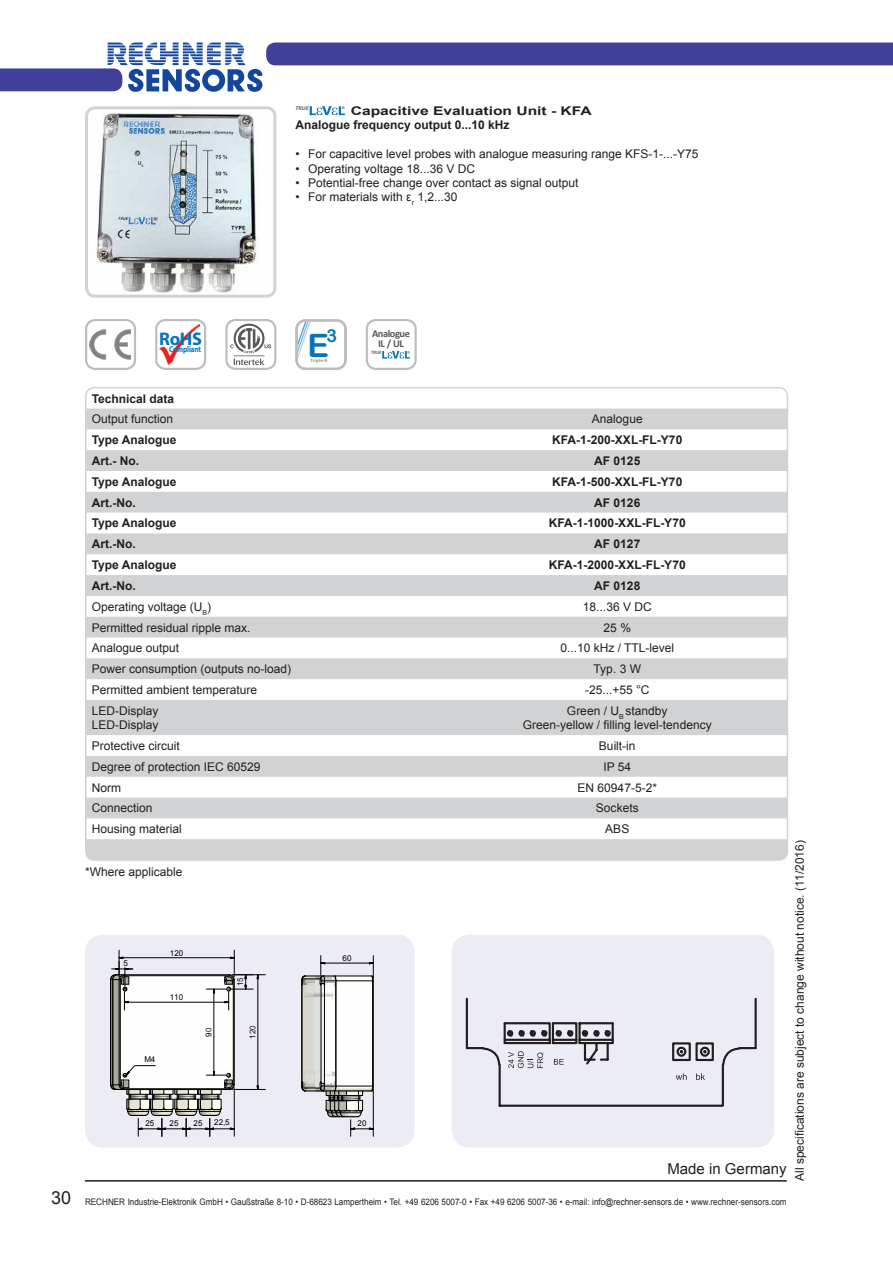
<style>
.page{position:relative;width:893px;height:1263px;background:#fff}
.page>*{position:absolute;margin:0;border:0;box-sizing:border-box;transform-origin:0 0}
.t1{font:32.25px "Arial Rounded MT Bold";color:#0374bc}
.t2{font:700 18.3px "Myriad Pro";color:#0374bc}
.t3{font:18px "Arial";color:#221e1f}
.t4{font:17.85px "Arial Rounded MT Bold";color:#0374bc}
.t5{font:15px "Arial";color:#221e1f}
.t6{font:12px/14.4px "Arial";color:#221e1f}
.t7{font:700 12px "Arial";color:#221e1f}
.t8{font:700 12px/14.4px "Arial";color:#221e1f;scale:1.3 1}
.t9{font:700 10.5px/10.5px "Calibri";letter-spacing:-.045em;color:#57585a;text-align:center}
.t10{font:9px "Arial";color:#221e1f;scale:.9 1}
.t11{font:700 8.4px "Myriad Pro";color:#0374bc;scale:.82 1}
.t12{font:8.25px "Myriad Pro";color:#4e5152;scale:1.05 1}
.t13{font:7.95px "Arial";letter-spacing:-.01em;color:#000}
.t14{font:7.95px "Arial";color:#221e1f}
.t15{font:7.05px "Myriad Pro";color:#4e5152;scale:.96 1}
.t16{font:italic 700 5.55px "Myriad Pro";color:#656969;scale:1.05 1}
.t17{font:italic 700 4.65px "Myriad Pro";color:#656969;scale:.96 1}
.t18{font:4.5px "Arial Rounded MT Bold";letter-spacing:.02em;color:#808284}
.s1{color:#221e1f}
.s2{color:#000}
</style>
<div class="page">
<hr style="left:85px;top:1180px;width:702px;height:1px;background:#221e1f">
<svg style="left:0;top:43px;width:893px;height:49px"></svg>
<div style="left:452px;top:935px;width:322px;height:213px;background:#ececf5;border-radius:18px"></div>
<div style="left:85px;top:935px;width:330px;height:213px;background:#ececf5;border-radius:18px"></div>
<hr style="left:233px;top:1089px;width:32px;height:1px;background:#000">
<hr style="left:233px;top:974px;width:32px;height:1px;background:#000">
<svg style="left:301px;top:955px;width:73px;height:181px"></svg>
<hr style="left:373px;top:1089px;width:1px;height:47px;background:#000">
<svg style="left:110px;top:950px;width:149px;height:186px"></svg>
<svg style="left:465px;top:997px;width:292px;height:110px"></svg>
<img style="left:89px;top:110px;width:183px;height:184px">
<div style="left:85px;top:106px;width:191px;height:192px;border:3px solid #d1d2d4;border-radius:9px"></div>
<svg style="left:310px;top:106px;width:35px;height:9px"></svg>
<svg style="left:296px;top:319px;width:51px;height:51px"></svg>
<div style="left:85px;top:319px;width:51px;height:51px;border:2px solid #bbbdbf;border-radius:9px"></div>
<svg style="left:90px;top:330px;width:41px;height:30px"></svg>
<div style="left:155px;top:319px;width:51px;height:51px;border:2px solid #bbbdbf;border-radius:9px"></div>
<img style="left:160px;top:325px;width:40px;height:39px">
<div style="left:366px;top:319px;width:51px;height:51px;border:2px solid #bbbdbf;border-radius:9px"></div>
<svg style="left:382px;top:351px;width:28px;height:8px"></svg>
<div style="left:225px;top:319px;width:51px;height:51px;border:2px solid #bbbdbf;border-radius:9px"></div>
<svg style="left:230px;top:324px;width:41px;height:41px"></svg>
<svg style="left:88px;top:408px;width:699px;height:450px;fill:#d1d2d4"></svg>
<div style="left:85px;top:387px;width:703px;height:474px;border:2px solid #d1d2d4;border-radius:9px"></div>
<p class="t8" style="left:296px;top:105px;width:229px;text-indent:55px">Capacitive Evaluation Unit - KFA<br>Analogue frequency output 0...10 kHz</p>
<p class="t6" style="left:296px;top:147px;width:404px">• For capacitive level probes with analogue measuring range KFS-1-...-Y75</p>
<p class="t6" style="left:296px;top:161px;width:181px">• Operating voltage 18...36 V DC</p>
<p class="t6" style="left:296px;top:176px;width:284px">• Potential-free change over contact as signal output</p>
<p class="t6" style="left:296px;top:190px;width:163px">• For materials with ε<sub>r</sub> 1,2...30</p>
<p class="t16" style="left:296px;top:105px;width:14px">TRUE</p>
<p class="t12" style="left:341px;top:104px;width:5px">®</p>
<h3 class="t3" style="left:51px;top:1191px;width:22px">30</h3>
<h1 class="t1" style="left:308px;top:334px;width:23px">E</h1>
<h3 class="t4" style="left:327px;top:329px;width:12px">3</h3>
<p class="t18" style="left:310px;top:358px;width:19px">Triple-E</p>
<h2 class="t2" style="left:159px;top:332px;width:44px">RoHS</h2>
<p class="t9" style="left:372px;top:329px;width:39px">Analogue<br>IL / UL</p>
<p class="t17" style="left:371px;top:350px;width:12px">TRUE</p>
<p class="t15" style="left:407px;top:349px;width:4px">®</p>
<p class="t11" style="left:169px;top:346px;width:41px">Compliant</p>
<p class="t7" style="left:92px;top:394px;width:84px">Technical data</p>
<p class="t6" style="left:92px;top:413px;width:83px">Output function</p>
<p class="t6" style="left:592px;top:412px;width:52px">Analogue</p>
<p class="t7" style="left:92px;top:435px;width:86px">Type Analogue</p>
<p class="t7" style="left:552px;top:435px;width:132px">KFA-1-200-XXL-FL-Y70</p>
<p class="t7" style="left:92px;top:456px;width:49px">Art.- No.</p>
<p class="t7" style="left:594px;top:456px;width:48px">AF 0125</p>
<p class="t7" style="left:92px;top:477px;width:86px">Type Analogue</p>
<p class="t7" style="left:552px;top:477px;width:132px">KFA-1-500-XXL-FL-Y70</p>
<p class="t7" style="left:92px;top:498px;width:45px">Art.-No.</p>
<p class="t7" style="left:594px;top:498px;width:48px">AF 0126</p>
<p class="t7" style="left:92px;top:519px;width:86px">Type Analogue</p>
<p class="t7" style="left:549px;top:519px;width:138px">KFA-1-1000-XXL-FL-Y70</p>
<p class="t7" style="left:92px;top:539px;width:45px">Art.-No.</p>
<p class="t7" style="left:594px;top:539px;width:48px">AF 0127</p>
<p class="t7" style="left:92px;top:560px;width:86px">Type Analogue</p>
<p class="t7" style="left:549px;top:560px;width:138px">KFA-1-2000-XXL-FL-Y70</p>
<p class="t7" style="left:92px;top:581px;width:45px">Art.-No.</p>
<p class="t7" style="left:594px;top:581px;width:48px">AF 0128</p>
<p class="t6" style="left:92px;top:599px;width:121px">Operating voltage (U<sub>B</sub>)</p>
<p class="t6" style="left:583px;top:599px;width:70px">18...36 V DC</p>
<p class="t6" style="left:92px;top:621px;width:160px">Permitted residual ripple max.</p>
<p class="t6" style="left:604px;top:621px;width:29px">25 %</p>
<p class="t6" style="left:92px;top:641px;width:89px">Analogue output</p>
<p class="t6" style="left:560px;top:641px;width:115px">0...10 kHz / TTL-level</p>
<p class="t6" style="left:92px;top:663px;width:201px">Power consumption (outputs no-load)</p>
<p class="t6" style="left:594px;top:663px;width:49px">Typ. 3 W</p>
<p class="t6" style="left:92px;top:684px;width:167px">Permitted ambient temperature</p>
<p class="t6" style="left:585px;top:683px;width:66px">-25...+55 °C</p>
<p class="t6" style="left:92px;top:704px;width:68px">LED-Display<br>LED-Display</p>
<p class="t6" style="left:523px;top:703px;width:190px;text-align:center">Green / U<sub>B</sub> standby<br>Green-yellow / filling level-tendency</p>
<p class="t6" style="left:92px;top:740px;width:90px">Protective circuit</p>
<p class="t6" style="left:599px;top:739px;width:38px">Built-in</p>
<p class="t6" style="left:92px;top:759px;width:170px">Degree of protection IEC 60529</p>
<p class="t6" style="left:603px;top:760px;width:29px">IP 54</p>
<p class="t6" style="left:92px;top:781px;width:31px">Norm</p>
<p class="t6" style="left:578px;top:780px;width:81px">EN 60947-5-2*</p>
<p class="t6" style="left:92px;top:802px;width:62px">Connection</p>
<p class="t6" style="left:596px;top:802px;width:44px">Sockets</p>
<p class="t6" style="left:92px;top:823px;width:92px">Housing material</p>
<p class="t6" style="left:605px;top:822px;width:26px">ABS</p>
<p class="t6" style="left:85px;top:866px;width:99px">*Where applicable</p>
<p class="t13" style="left:123px;top:961px;width:6px">5</p>
<p class="t13" style="left:170px;top:950px;width:15px">120</p>
<p class="t13" style="left:170px;top:994px;width:15px">110</p>
<p class="t13" style="left:144px;top:1054px;width:13px">M4</p>
<p class="t13" style="left:237px;top:986px;width:10px;rotate:-90deg">1<span class="s1">5</span></p>
<p class="t13" style="left:206px;top:1037px;width:11px;rotate:-90deg">9<span class="s1">0</span></p>
<p class="t14" style="left:250px;top:1039px;width:15px;rotate:-90deg"><span class="s2">1</span>20</p>
<p class="t13" style="left:146px;top:1120px;width:10px">25</p>
<p class="t13" style="left:170px;top:1120px;width:10px">25</p>
<p class="t13" style="left:193px;top:1120px;width:11px">25</p>
<p class="t13" style="left:214px;top:1119px;width:17px">22,5</p>
<p class="t13" style="left:343px;top:953px;width:10px">60</p>
<p class="t13" style="left:357px;top:1120px;width:11px">20</p>
<p class="t5" style="left:667px;top:1159px;width:121px">Made in Germany</p>
<p class="t10" style="left:85px;top:1196px;width:781px">RECHNER Industrie-Elektronik GmbH • Gaußstraße 8-10 • D-68623 Lampertheim • Tel. +49 6206 5007-0 • Fax +49 6206 5007-36 • e-mail: info@rechner-sensors.de • www.rechner-sensors.com</p>
<p class="t6" style="left:793px;top:1181px;width:342px;rotate:-90deg">All specifications are subject to change without notice. (11/2016)</p>
</div>
